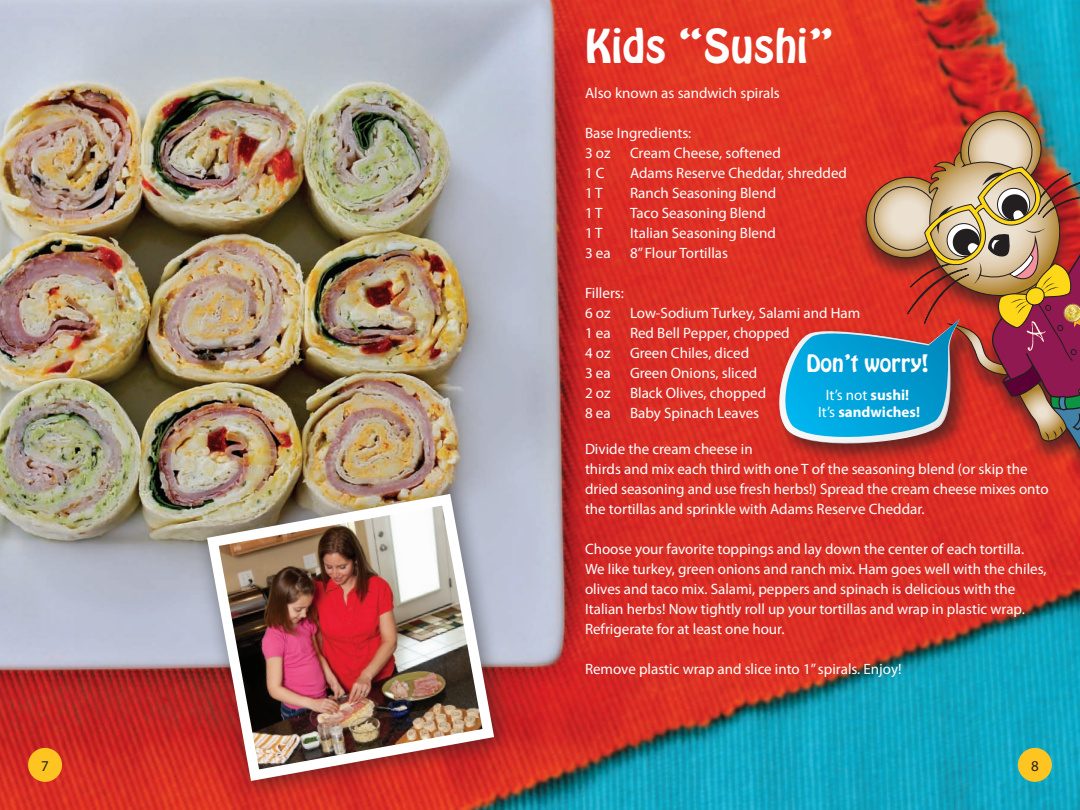
<style>
.page{position:relative;width:1080px;height:810px;background:#fff}
.page>*{position:absolute;margin:0;border:0;box-sizing:border-box;transform-origin:0 0}
.t1{font:41.25px "Hobo Std";color:#fff}
.t2{font:21.25px "Hobo Std";color:#fff}
.t3{font:15px/20px "Myriad Pro";color:#fff}
.t4{font:700 15px "Myriad Pro";color:#fff}
.t5{font:15px "Myriad Pro";color:#231f20}
.s1{font-weight:700}
.s2{font-weight:400}
</style>
<div class="page">
<img style="left:0;top:0;width:1080px;height:810px">
<div style="left:28px;top:748px;width:34px;height:34px;background:#fec422;border-radius:50%"></div>
<div style="left:1018px;top:748px;width:34px;height:34px;background:#fec422;border-radius:50%"></div>
<div style="left:192px;top:479px;width:324px;height:324px;background:#231f20;opacity:.55"></div>
<img style="left:201px;top:488px;width:299px;height:299px">
<div style="left:853px;top:109px;width:227px;height:485px;background:#db2c24"></div>
<svg style="left:769px;top:104px;width:311px;height:398px"></svg>
<p class="t1" style="left:585px;top:18px;width:250px">Kids “Sushi”</p>
<p class="t3" style="left:585px;top:83px;width:196px">Also known as sandwich spirals</p>
<p class="t3" style="left:585px;top:123px;width:108px">Base Ingredients:</p>
<p class="t3" style="left:585px;top:143px;width:27px">3 oz</p>
<p class="t3" style="left:630px;top:143px;width:152px">Cream Cheese, softened</p>
<p class="t3" style="left:585px;top:163px;width:21px">1 C</p>
<p class="t3" style="left:630px;top:163px;width:218px">Adams Reserve Cheddar, shredded</p>
<p class="t3" style="left:585px;top:183px;width:19px">1 T</p>
<p class="t3" style="left:630px;top:183px;width:148px">Ranch Seasoning Blend</p>
<p class="t3" style="left:585px;top:203px;width:19px">1 T</p>
<p class="t3" style="left:630px;top:203px;width:137px">Taco Seasoning Blend</p>
<p class="t3" style="left:585px;top:223px;width:19px">1 T</p>
<p class="t3" style="left:630px;top:223px;width:147px">Italian Seasoning Blend</p>
<p class="t3" style="left:585px;top:243px;width:27px">3 ea</p>
<p class="t3" style="left:630px;top:243px;width:100px">8” Flour Tortillas</p>
<p class="t3" style="left:585px;top:283px;width:40px">Fillers:</p>
<p class="t3" style="left:585px;top:303px;width:27px">6 oz</p>
<p class="t3" style="left:630px;top:303px;width:232px">Low-Sodium Turkey, Salami and Ham</p>
<p class="t3" style="left:585px;top:323px;width:27px">1 ea</p>
<p class="t3" style="left:630px;top:323px;width:161px">Red Bell Pepper, chopped</p>
<p class="t3" style="left:585px;top:343px;width:27px">4 oz</p>
<p class="t3" style="left:630px;top:343px;width:121px">Green Chiles, diced</p>
<p class="t3" style="left:585px;top:363px;width:27px">3 ea</p>
<p class="t3" style="left:630px;top:363px;width:129px">Green Onions, sliced</p>
<p class="t3" style="left:585px;top:383px;width:27px">2 oz</p>
<p class="t3" style="left:630px;top:383px;width:138px">Black Olives, chopped</p>
<p class="t3" style="left:585px;top:403px;width:27px">8 ea</p>
<p class="t3" style="left:630px;top:403px;width:131px">Baby Spinach Leaves</p>
<p class="t2" style="left:806px;top:349px;width:124px">Don’t worry!</p>
<p class="t3" style="left:826px;top:385px;width:85px">It’s not <span class="s1">sushi!</span></p>
<p class="t4" style="left:818px;top:403px;width:103px"><span class="s2">It’s</span> sandwiches!</p>
<p class="t3" style="left:585px;top:439px;width:169px">Divide the cream cheese in</p>
<p class="t3" style="left:585px;top:459px;width:465px">thirds and mix each third with one T of the seasoning blend (or skip the dried seasoning and use fresh herbs!) Spread the cream cheese mixes onto the tortillas and sprinkle with Adams Reserve Cheddar.</p>
<p class="t3" style="left:585px;top:539px;width:463px">Choose your favorite toppings and lay down the center of each tortilla.<br>We like turkey, green onions and ranch mix. Ham goes well with the chiles, olives and taco mix. Salami, peppers and spinach is delicious with the Italian herbs! Now tightly roll up your tortillas and wrap in plastic wrap.<br>Refrigerate for at least one hour.</p>
<p class="t3" style="left:585px;top:659px;width:318px">Remove plastic wrap and slice into 1” spirals. Enjoy!</p>
<p class="t5" style="left:41px;top:756px;width:9px">7</p>
<p class="t5" style="left:1031px;top:756px;width:9px">8</p>
</div>
